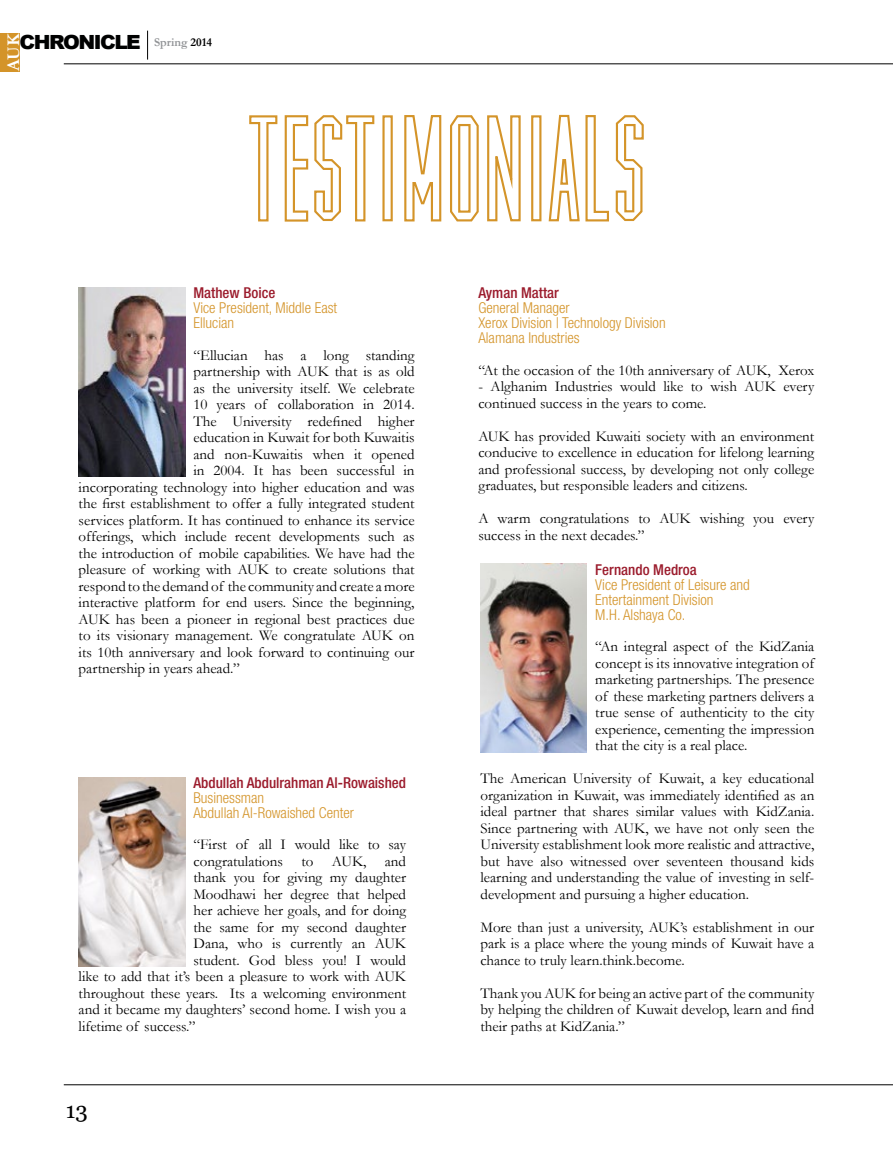
<style>
.page{position:relative;width:893px;height:1149px;background:#fff}
.page>*{position:absolute;margin:0;border:0;box-sizing:border-box;transform-origin:0 0}
.t1{font:22.5px "Georgia";color:#000}
.t2{font:900 19.5px "Arial";letter-spacing:-.075em;color:#000101;scale:1.04 1}
.t3{font:700 17.85px "Garamond";color:#fff}
.t4{font:15px/16.5px "Garamond";color:#000101;text-align:justify}
.t5{font:300 condensed 15px/15px "Helvetica Neue LT Std";color:#d49429}
.t6{font:500 condensed 15px "Helvetica Neue LT Std";color:#9b1b2c}
.s1{font-family:"Garamond";font-weight:700;font-size:12px;color:#919396}
.s2{font-family:"Garamond";font-weight:700;font-size:12px;color:#000}
</style>
<div class="page">
<hr style="left:64px;top:63px;width:829px;height:1px;background:#000">
<hr style="left:64px;top:1084px;width:829px;height:1px;background:#000">
<svg style="left:147px;top:31px;width:1px;height:29px"></svg>
<div style="left:0;top:33px;width:19px;height:39px;background:#d49429"></div>
<svg style="left:249px;top:114px;width:395px;height:108px"></svg>
<img style="left:480px;top:563px;width:107px;height:189px">
<img style="left:79px;top:777px;width:106px;height:188px">
<img style="left:79px;top:287px;width:106px;height:189px">
<p class="t3" style="left:3px;top:71px;width:39px;rotate:-90deg">AUK</p>
<h2 class="t2" style="left:20px;top:27px;width:187px">CHRONICLE <span class="s1">Spring</span> <span class="s2">2014</span></h2>
<p class="t6" style="left:193px;top:283px;width:83px">Mathew Boice</p>
<p class="t5" style="left:193px;top:300px;width:145px">Vice President, Middle East<br>Ellucian</p>
<p class="t4" style="left:193px;top:346px;width:223px">“Ellucian has a long standing</p>
<p class="t4" style="left:193px;top:363px;width:223px">partnership with AUK that is as old</p>
<p class="t4" style="left:193px;top:379px;width:223px">as the university itself. We celebrate</p>
<p class="t4" style="left:193px;top:396px;width:223px">10 years of collaboration in 2014.</p>
<p class="t4" style="left:193px;top:412px;width:223px">The University redefined higher</p>
<p class="t4" style="left:193px;top:429px;width:223px">education in Kuwait for both Kuwaitis</p>
<p class="t4" style="left:193px;top:445px;width:223px">and non-Kuwaitis when it opened</p>
<p class="t4" style="left:193px;top:462px;width:223px">in 2004. It has been successful in</p>
<p class="t4" style="left:79px;top:478px;width:337px">incorporating technology into higher education and was</p>
<p class="t4" style="left:79px;top:495px;width:337px">the first establishment to offer a fully integrated student</p>
<p class="t4" style="left:79px;top:511px;width:337px">services platform. It has continued to enhance its service</p>
<p class="t4" style="left:79px;top:528px;width:337px">offerings, which include recent developments such as</p>
<p class="t4" style="left:79px;top:544px;width:337px">the introduction of mobile capabilities. We have had the</p>
<p class="t4" style="left:79px;top:561px;width:337px">pleasure of working with AUK to create solutions that</p>
<p class="t4" style="left:79px;top:577px;width:337px">respond to the demand of the community and create a more</p>
<p class="t4" style="left:79px;top:594px;width:337px">interactive platform for end users. Since the beginning,</p>
<p class="t4" style="left:79px;top:610px;width:337px">AUK has been a pioneer in regional best practices due</p>
<p class="t4" style="left:79px;top:627px;width:337px">to its visionary management. We congratulate AUK on</p>
<p class="t4" style="left:79px;top:643px;width:337px">its 10th anniversary and look forward to continuing our</p>
<p class="t4" style="left:79px;top:660px;width:163px">partnership in years ahead.”</p>
<p class="t6" style="left:193px;top:773px;width:214px">Abdullah Abdulrahman Al-Rowaished</p>
<p class="t5" style="left:193px;top:789px;width:162px">Businessman<br>Abdullah Al-Rowaished Center</p>
<p class="t4" style="left:193px;top:835px;width:214px">“First of all I would like to say</p>
<p class="t4" style="left:193px;top:852px;width:214px">congratulations to AUK, and</p>
<p class="t4" style="left:193px;top:868px;width:214px">thank you for giving my daughter</p>
<p class="t4" style="left:193px;top:885px;width:214px">Moodhawi her degree that helped</p>
<p class="t4" style="left:193px;top:901px;width:214px">her achieve her goals, and for doing</p>
<p class="t4" style="left:193px;top:918px;width:214px">the same for my second daughter</p>
<p class="t4" style="left:193px;top:934px;width:214px">Dana, who is currently an AUK</p>
<p class="t4" style="left:193px;top:951px;width:214px">student. God bless you! I would</p>
<p class="t4" style="left:79px;top:967px;width:329px">like to add that it’s been a pleasure to work with AUK</p>
<p class="t4" style="left:79px;top:984px;width:329px">throughout these years. Its a welcoming environment</p>
<p class="t4" style="left:79px;top:1000px;width:329px">and it became my daughters’ second home. I wish you a</p>
<p class="t4" style="left:79px;top:1017px;width:119px">lifetime of success.”</p>
<h1 class="t1" style="left:66px;top:1093px;width:24px">13</h1>
<p class="t6" style="left:478px;top:283px;width:82px">Ayman Mattar</p>
<p class="t5" style="left:478px;top:300px;width:189px">General Manager<br>Xerox Division | Technology Division<br>Alamana Industries</p>
<p class="t4" style="left:478px;top:361px;width:337px">“At the occasion of the 10th anniversary of AUK, Xerox</p>
<p class="t4" style="left:478px;top:378px;width:337px">- Alghanim Industries would like to wish AUK every continued success in the years to come.</p>
<p class="t4" style="left:478px;top:427px;width:337px">AUK has provided Kuwaiti society with an environment conducive to excellence in education for lifelong learning and professional success, by developing not only college graduates, but responsible leaders and citizens.</p>
<p class="t4" style="left:478px;top:510px;width:337px">A warm congratulations to AUK wishing you every success in the next decades.”</p>
<p class="t6" style="left:595px;top:560px;width:103px">Fernando Medroa</p>
<p class="t5" style="left:595px;top:576px;width:156px">Vice President of Leisure and<br>Entertainment Division<br>M.H. Alshaya Co.</p>
<p class="t4" style="left:595px;top:637px;width:221px">“An integral aspect of the KidZania concept is its innovative integration of marketing partnerships. The presence of these marketing partners delivers a true sense of authenticity to the city experience, cementing the impression that the city is a real place.</p>
<p class="t4" style="left:480px;top:769px;width:335px">The American University of Kuwait, a key educational organization in Kuwait, was immediately identified as an ideal partner that shares similar values with KidZania.<br>Since partnering with AUK, we have not only seen the University establishment look more realistic and attractive, but have also witnessed over seventeen thousand kids learning and understanding the value of investing in self&shy;development and pursuing a higher education.</p>
<p class="t4" style="left:480px;top:918px;width:335px">More than just a university, AUK’s establishment in our park is a place where the young minds of Kuwait have a chance to truly learn.think.become.</p>
<p class="t4" style="left:480px;top:984px;width:335px">Thank you AUK for being an active part of the community by helping the children of Kuwait develop, learn and find their paths at KidZania.”</p>
</div>
